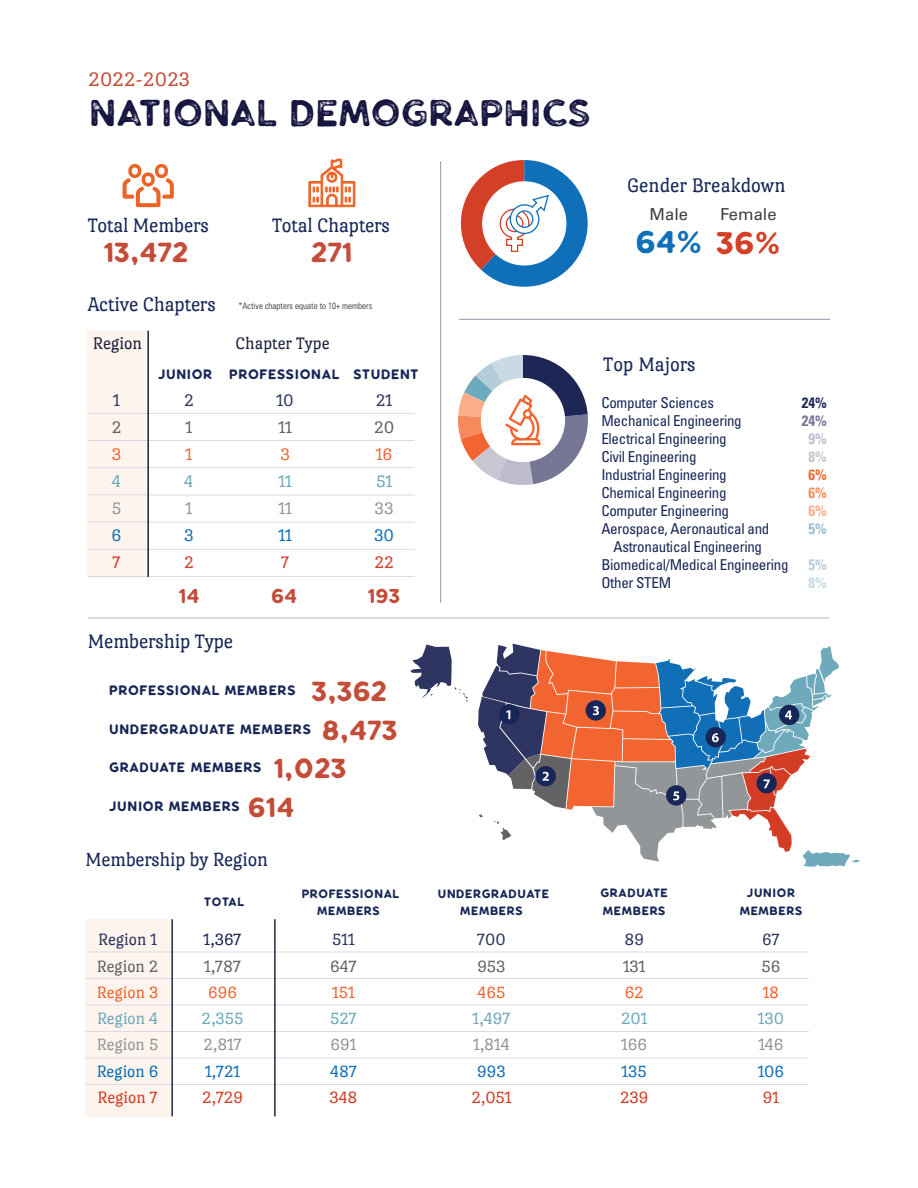
<style>
.page{position:relative;width:918px;height:1188px;background:#fff}
.page>*{position:absolute;margin:0;border:0;box-sizing:border-box;transform-origin:0 0}
.Heading_1{font:45px "Klasik Rough";letter-spacing:-.03em;color:#161540}
.Subhead{font:37.5px "Klasik";color:#0f70b9}
.Subhead-2{font:33px "Klasik";color:#c34d39}
.Subhead-3{font:24px "Klasik";color:#c34d39}
.Heading_2{font:21px "Port Lligat Slab";letter-spacing:-.01em;color:#182757}
.Subheading{font:21px "Port Lligat Slab";color:#182757}
.Heading_2-2{font:21px "Port Lligat Slab";letter-spacing:.01em;color:#c34d39}
.Heading_2-3{font:20.4px "Port Lligat Slab";letter-spacing:-.01em;color:#182757}
.Subheading-2{font:18px/27px "Port Lligat Slab";color:#2f3561;text-align:justify}
.Subheading-3{font:18px "Port Lligat Slab";color:#1c213e}
.Subheading-4{font:17.55px/26.2px "Port Lligat Slab";color:#2f3561;text-align:justify}
.Subheading-5{font:17.55px/26.2px "Port Lligat Slab";color:#6fa9bc;text-align:center}
.Subheading-6{font:17.55px/26.2px "Port Lligat Slab";color:#1e2656;text-align:center}
.Subheading-7{font:17.55px/26.2px "Port Lligat Slab";color:#636366}
.Gray_Text{font:16.5px "Klasik";color:#182757}
.Gray_Text-2{font:16.5px "Univers LT Std";color:#3e3e3f}
.t1{font:condensed 15px/18px "Univers LT Std";letter-spacing:-.02em;color:#182757}
.t2{font:700 condensed 15px/18px "Univers";color:#b4ced9}
.t3{font:700 condensed 15px "Univers";color:#1e2656}
.t4{font:700 condensed 15px "Univers";color:#757594}
.t5{font:700 condensed 15px "Univers";color:#bebbcc}
.t6{font:700 condensed 15px "Univers";color:#c9c6d3}
.t7{font:700 condensed 15px "Univers";color:#f26531}
.t8{font:700 condensed 15px "Univers";color:#f58b5d}
.t9{font:700 condensed 15px "Univers";color:#f9ae89}
.t10{font:700 condensed 15px "Univers";color:#9abecd}
.Gray_Text-3{font:14.55px/17.5px "Klasik";color:#182757;text-align:center}
.t11{font:300 condensed 9px "Univers LT Std";color:#231f20}
.s1{color:#d34027}
.s2{color:#636366}
.s3{color:#f26531}
.s4{color:#6fa9bc}
.s5{color:#939698}
.s6{color:#116fb8}
.s7{color:#d33d26}
.s8{color:#c9dae3}
.s9{color:#2f3561}
</style>
<div class="page">
<div style="left:88px;top:331px;width:61px;height:247px;background:#fdf4ee"></div>
<svg style="left:308px;top:158px;width:48px;height:50px"></svg>
<svg style="left:410px;top:645px;width:58px;height:57px"></svg>
<svg style="left:478px;top:644px;width:382px;height:223px"></svg>
<hr style="left:88px;top:617px;width:742px;height:2px;background:#bcbfcc">
<hr style="left:88px;top:413px;width:327px;height:1px;background:#dbdae3">
<hr style="left:88px;top:440px;width:327px;height:1px;background:#dbdae3">
<hr style="left:88px;top:467px;width:327px;height:1px;background:#dbdae3">
<hr style="left:88px;top:495px;width:327px;height:1px;background:#dbdae3">
<hr style="left:88px;top:522px;width:327px;height:1px;background:#dbdae3">
<hr style="left:88px;top:549px;width:327px;height:1px;background:#dbdae3">
<hr style="left:88px;top:576px;width:327px;height:1px;background:#dbdae3">
<hr style="left:147px;top:331px;width:2px;height:246px;background:#1c213e">
<hr style="left:440px;top:161px;width:1px;height:442px;background:#a4a1b6">
<hr style="left:459px;top:319px;width:371px;height:1px;background:#a4a1b6">
<svg style="left:458px;top:355px;width:130px;height:130px"></svg>
<svg style="left:460px;top:160px;width:128px;height:127px"></svg>
<svg style="left:123px;top:164px;width:51px;height:43px"></svg>
<div style="left:86px;top:919px;width:85px;height:197px;background:#fdf4ee"></div>
<hr style="left:86px;top:952px;width:723px;height:1px;background:#dbdae3">
<hr style="left:86px;top:978px;width:723px;height:1px;background:#dbdae3">
<hr style="left:86px;top:1005px;width:723px;height:1px;background:#dbdae3">
<hr style="left:86px;top:1031px;width:723px;height:1px;background:#dbdae3">
<hr style="left:86px;top:1058px;width:723px;height:1px;background:#dbdae3">
<hr style="left:86px;top:1084px;width:723px;height:1px;background:#dbdae3">
<hr style="left:171px;top:919px;width:2px;height:197px;background:#1c213e">
<hr style="left:274px;top:919px;width:2px;height:197px;background:#1c213e">
<p class="Heading_2-2" style="left:89px;top:68px;width:103px">2022-2023</p>
<p class="Heading_1" style="left:89px;top:94px;width:504px">NATIONAL DEMOGRAPHICS</p>
<p class="Heading_2" style="left:88px;top:214px;width:123px">Total Members</p>
<p class="Heading_2" style="left:272px;top:214px;width:120px">Total Chapters</p>
<p class="Subhead-2" style="left:104px;top:239px;width:86px">13,472</p>
<p class="Heading_2" style="left:88px;top:292px;width:130px">Active Chapters</p>
<p class="Subhead-2" style="left:311px;top:239px;width:43px">271</p>
<p class="t11" style="left:239px;top:300px;width:135px">*Active chapters equate to 10+ members</p>
<p class="Subheading-3" style="left:93px;top:334px;width:51px">Region</p>
<p class="Subheading-3" style="left:236px;top:334px;width:96px">Chapter Type</p>
<p class="Gray_Text" style="left:158px;top:367px;width:56px">JUNIOR</p>
<p class="Gray_Text" style="left:229px;top:367px;width:112px">PROFESSIONAL</p>
<p class="Gray_Text" style="left:353px;top:367px;width:67px">STUDENT</p>
<p class="Subheading" style="left:627px;top:174px;width:160px">Gender Breakdown</p>
<p class="Gray_Text-2" style="left:650px;top:204px;width:40px">Male</p>
<p class="Gray_Text-2" style="left:720px;top:205px;width:58px">Female</p>
<p class="Subhead" style="left:635px;top:227px;width:147px">64% <span class="s1">36%</span></p>
<p class="Subheading" style="left:603px;top:353px;width:94px">Top Majors</p>
<p class="Subheading-2" style="left:112px;top:387px;width:11px">1<br><span class="s2">2<br></span><span class="s3">3<br></span><span class="s4">4<br></span><span class="s5">5<br></span><span class="s6">6<br></span><span class="s7">7</span></p>
<p class="Subheading-2" style="left:184px;top:387px;width:11px">2<br><span class="s2">1<br></span><span class="s3">1<br></span><span class="s4">4<br></span><span class="s5">1<br></span><span class="s6">3<br></span><span class="s7">2</span></p>
<p class="Subheading-2" style="left:277px;top:387px;width:19px;text-align:left">10<br><span class="s2">11<br></span><span class="s3">3<br></span><span class="s4">11<br></span><span class="s5">11<br></span><span class="s6">11<br></span><span class="s7">7</span></p>
<p class="Subheading-2" style="left:374px;top:387px;width:22px">21<br><span class="s2">20<br></span><span class="s3">16<br></span><span class="s4">51<br></span><span class="s5">33<br></span><span class="s6">30<br></span><span class="s7">22</span></p>
<p class="t1" style="left:601px;top:394px;width:142px">Computer Sciences<br>Mechanical Engineering</p>
<p class="t1" style="left:601px;top:430px;width:127px">Electrical Engineering</p>
<p class="t1" style="left:601px;top:448px;width:127px">Civil Engineering<br>Industrial Engineering<br>Chemical Engineering</p>
<p class="t1" style="left:601px;top:502px;width:129px">Computer Engineering</p>
<p class="t1" style="left:601px;top:520px;width:169px">Aerospace, Aeronautical and</p>
<p class="t1" style="left:614px;top:538px;width:150px">Astronautical Engineering</p>
<p class="t1" style="left:601px;top:556px;width:189px">Biomedical/Medical Engineering</p>
<p class="t1" style="left:601px;top:574px;width:71px">Other STEM</p>
<p class="Subhead-3" style="left:179px;top:586px;width:22px">14</p>
<p class="Subhead-3" style="left:271px;top:586px;width:28px">64</p>
<p class="Subhead-3" style="left:368px;top:586px;width:34px">193</p>
<p class="Heading_2" style="left:88px;top:630px;width:147px">Membership Type</p>
<p class="Gray_Text" style="left:109px;top:683px;width:189px">PROFESSIONAL MEMBERS</p>
<p class="Subhead-2" style="left:311px;top:678px;width:77px">3,362</p>
<p class="Gray_Text" style="left:109px;top:722px;width:204px">UNDERGRADUATE MEMBERS</p>
<p class="Subhead-2" style="left:322px;top:716px;width:77px">8,473</p>
<p class="Gray_Text" style="left:109px;top:760px;width:154px">GRADUATE MEMBERS</p>
<p class="Subhead-2" style="left:274px;top:755px;width:74px">1,023</p>
<p class="Gray_Text" style="left:109px;top:799px;width:133px">JUNIOR MEMBERS</p>
<p class="Subhead-2" style="left:248px;top:793px;width:48px">614</p>
<p class="Heading_2-3" style="left:86px;top:848px;width:184px">Membership by Region</p>
<p class="t3" style="left:802px;top:394px;width:26px">24%</p>
<p class="t4" style="left:802px;top:412px;width:26px">24%</p>
<p class="t5" style="left:808px;top:430px;width:20px">9%</p>
<p class="t6" style="left:808px;top:448px;width:20px">8%</p>
<p class="t7" style="left:808px;top:466px;width:20px">6%</p>
<p class="t8" style="left:808px;top:484px;width:20px">6%</p>
<p class="t9" style="left:808px;top:502px;width:20px">6%</p>
<p class="t10" style="left:808px;top:520px;width:20px">5%</p>
<p class="t2" style="left:808px;top:556px;width:20px">5%<br><span class="s8">8%</span></p>
<p class="Gray_Text-3" style="left:204px;top:893px;width:42px">TOTAL</p>
<p class="Gray_Text-3" style="left:438px;top:885px;width:113px">UNDERGRADUATE<br>MEMBERS</p>
<p class="Gray_Text-3" style="left:600px;top:884px;width:69px;text-align:left">GRADUATE<br>MEMBERS</p>
<p class="Gray_Text-3" style="left:739px;top:884px;width:65px">JUNIOR<br>MEMBERS</p>
<p class="Gray_Text-3" style="left:301px;top:885px;width:100px">PROFESSIONAL<br>MEMBERS</p>
<p class="Subheading-4" style="left:97px;top:926px;width:63px">Region 1<br><span class="s2">Region 2<br></span><span class="s3">Region 3<br></span><span class="s4">Region 4<br></span><span class="s5">Region 5<br></span><span class="s6">Region 6<br></span><span class="s7">Region 7</span></p>
<p class="Subheading-4" style="left:329px;top:926px;width:30px;text-align:left">511<br><span class="s2">647<br></span><span class="s3">151<br></span><span class="s4">527<br></span><span class="s5">691<br></span><span class="s6">487<br></span><span class="s7">348</span></p>
<p class="Subheading-6" style="left:202px;top:926px;width:43px">1,367<br><span class="s2">1,787<br></span><span class="s3">696<br></span><span class="s4">2,355<br></span><span class="s5">2,817<br></span><span class="s6">1,721<br></span><span class="s7">2,729</span></p>
<p class="Subheading-5" style="left:471px;top:926px;width:42px"><span class="s9">700<br></span><span class="s2">953<br></span><span class="s3">465<br></span>1,497<br><span class="s5">1,814<br></span><span class="s6">993<br></span><span class="s7">2,051</span></p>
<p class="Subheading-7" style="left:620px;top:926px;width:30px"><span class="s9">89<br></span>131<br><span class="s3">62<br></span><span class="s4">201<br></span><span class="s5">166<br></span><span class="s6">135<br></span><span class="s7">239</span></p>
<p class="Subheading-5" style="left:758px;top:926px;width:28px;text-align:left"><span class="s9">67<br></span><span class="s2">56<br></span><span class="s3">18<br></span>130<br><span class="s5">146<br></span><span class="s6">106<br></span><span class="s7">91</span></p>
</div>
